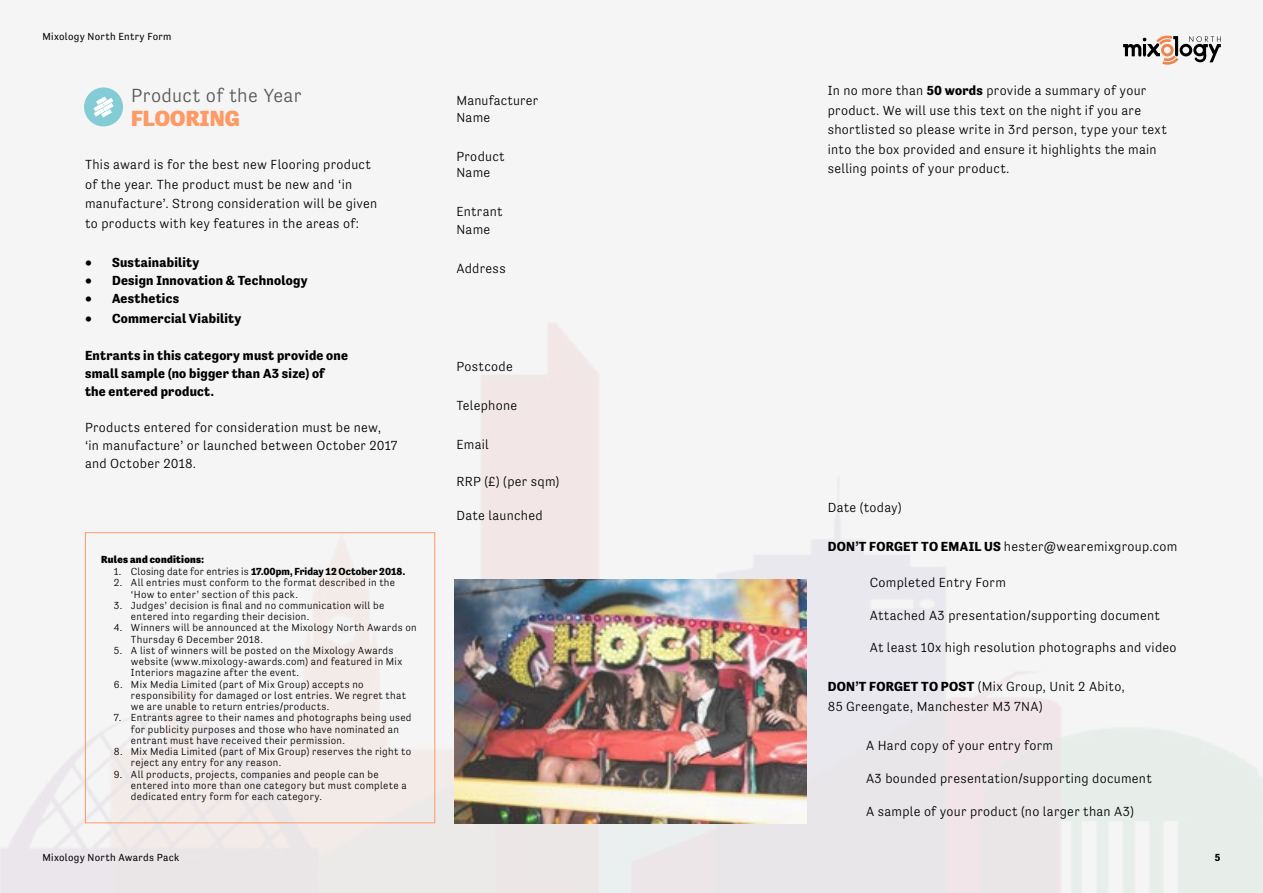
<style>
.page{position:relative;width:1263px;height:893px;background:#fff}
.page>*{position:absolute;margin:0;border:0;box-sizing:border-box;transform-origin:0 0}
.t1{font:900 22.5px "Tenso";letter-spacing:.01em;color:#f96}
.t2{font:300 19.5px "Tenso";letter-spacing:.015em;color:#575756}
.t3{font:300 13.5px/19.5px "Tenso";letter-spacing:.02em;color:#000}
.t4{font:700 13.5px/18px "Tenso";letter-spacing:.02em;color:#000}
.t5{font:300 10.5px/11.2px "Tenso";letter-spacing:.03em;color:#000}
.t6{font:700 10.5px "Tenso";letter-spacing:.005em;color:#000}
.t7{font:10.5px "Tenso";letter-spacing:.03em;color:#000}
.t8{font:900 10.5px "Tenso";letter-spacing:.025em;color:#000}
.s1{font-weight:300}
.s2{font-weight:700}
</style>
<div class="page">
<div style="left:0;top:0;width:1263px;height:893px;background:linear-gradient(to right,#f5f2f2,#f3f2f2)"></div>
<svg style="left:1123px;top:36px;width:98px;height:29px"></svg>
<div style="left:84px;top:87px;width:39px;height:39px;background:#84ccd5;border-radius:50%"></div>
<svg style="left:93px;top:96px;width:21px;height:22px"></svg>
<div style="left:85px;top:532px;width:350px;height:291px;border:1px solid #f96"></div>
<img style="left:455px;top:579px;width:351px;height:244px">
<p class="t7" style="left:43px;top:31px;width:131px">Mixology North Entry Form</p>
<h2 class="t2" style="left:131px;top:84px;width:172px">Product of the Year</h2>
<h1 class="t1" style="left:131px;top:105px;width:110px">FLOORING</h1>
<p class="t3" style="left:85px;top:155px;width:294px">This award is for the best new Flooring product of the year. The product must be new and ‘in manufacture’. Strong consideration will be given to products with key features in the areas of:</p>
<p class="t4" style="left:85px;top:253px;width:116px">• Sustainability</p>
<p class="t4" style="left:85px;top:271px;width:224px">• Design Innovation &amp; Technology</p>
<p class="t4" style="left:85px;top:289px;width:96px">• Aesthetics</p>
<p class="t4" style="left:85px;top:309px;width:158px">• Commercial Viability</p>
<p class="t4" style="left:85px;top:346px;width:265px">Entrants in this category must provide one small sample (no bigger than A3 size) of the entered product.</p>
<p class="t3" style="left:85px;top:418px;width:314px;line-height:18px">Products entered for consideration must be new, ‘in manufacture’ or launched between October 2017 and October 2018.</p>
<p class="t8" style="left:101px;top:554px;width:104px">Rules and conditions:</p>
<p class="t6" style="left:114px;top:566px;width:293px"><span class="s1">1. Closing date for entries is</span> 17.00pm, Friday 12 October 2018.</p>
<p class="t5" style="left:131px;top:577px;width:266px;text-indent:-17px">2. All entries must conform to the format described in the ‘How to enter’ section of this pack.</p>
<p class="t5" style="left:131px;top:600px;width:255px;text-indent:-17px">3. Judges’ decision is final and no communication will be entered into regarding their decision.</p>
<p class="t5" style="left:131px;top:622px;width:287px;text-indent:-17px">4. Winners will be announced at the Mixology North Awards on<br>Thursday 6 December 2018.</p>
<p class="t5" style="left:131px;top:645px;width:273px;text-indent:-17px">5. A list of winners will be posted on the Mixology Awards website (www.mixology-awards.com) and featured in Mix<br>Interiors magazine after the event.</p>
<p class="t5" style="left:131px;top:678px;width:276px;text-indent:-17px">6. Mix Media Limited (part of Mix Group) accepts no responsibility for damaged or lost entries. We regret that we are unable to return entries/products.</p>
<p class="t5" style="left:131px;top:712px;width:282px;text-indent:-17px">7. Entrants agree to their names and photographs being used for publicity purposes and those who have nominated an entrant must have received their permission.</p>
<p class="t5" style="left:131px;top:746px;width:282px;text-indent:-17px">8. Mix Media Limited (part of Mix Group) reserves the right to reject any entry for any reason.</p>
<p class="t5" style="left:131px;top:768px;width:277px;text-indent:-17px">9. All products, projects, companies and people can be entered into more than one category but must complete a dedicated entry form for each category.</p>
<p class="t3" style="left:456px;top:93px;width:83px;line-height:16.5px">Manufacturer<br>Name</p>
<p class="t3" style="left:456px;top:148px;width:50px;line-height:16.5px">Product<br>Name</p>
<p class="t3" style="left:456px;top:203px;width:48px;line-height:18px">Entrant<br>Name</p>
<p class="t3" style="left:456px;top:259px;width:51px">Address</p>
<p class="t3" style="left:456px;top:357px;width:58px">Postcode</p>
<p class="t3" style="left:456px;top:396px;width:62px">Telephone</p>
<p class="t3" style="left:456px;top:435px;width:34px">Email</p>
<p class="t3" style="left:456px;top:471px;width:104px">RRP (£) (per sqm)</p>
<p class="t3" style="left:456px;top:506px;width:88px">Date launched</p>
<p class="t3" style="left:828px;top:81px;width:341px">In no more than <span class="s2">50 words</span> provide a summary of your product. We will use this text on the night if you are shortlisted so please write in 3rd person, type your text into the box provided and ensure it highlights the main selling points of your product.</p>
<p class="t3" style="left:828px;top:497px;width:75px">Date (today)</p>
<p class="t3" style="left:828px;top:536px;width:351px"><span class="s2">DON’T FORGET TO EMAIL US</span> hester@wearemixgroup.com</p>
<p class="t3" style="left:870px;top:572px;width:138px">Completed Entry Form</p>
<p class="t3" style="left:870px;top:605px;width:292px">Attached A3 presentation/supporting document</p>
<p class="t3" style="left:870px;top:638px;width:308px">At least 10x high resolution photographs and video</p>
<p class="t3" style="left:828px;top:677px;width:299px"><span class="s2">DON’T FORGET TO POST</span> (Mix Group, Unit 2 Abito,<br>85 Greengate, Manchester M3 7NA)</p>
<p class="t3" style="left:866px;top:735px;width:189px">A Hard copy of your entry form</p>
<p class="t3" style="left:866px;top:768px;width:287px">A3 bounded presentation/supporting document</p>
<p class="t3" style="left:866px;top:801px;width:269px">A sample of your product (no larger than A3)</p>
<p class="t7" style="left:43px;top:851px;width:138px">Mixology North Awards Pack</p>
<p class="t6" style="left:1215px;top:851px;width:7px">5</p>
</div>
